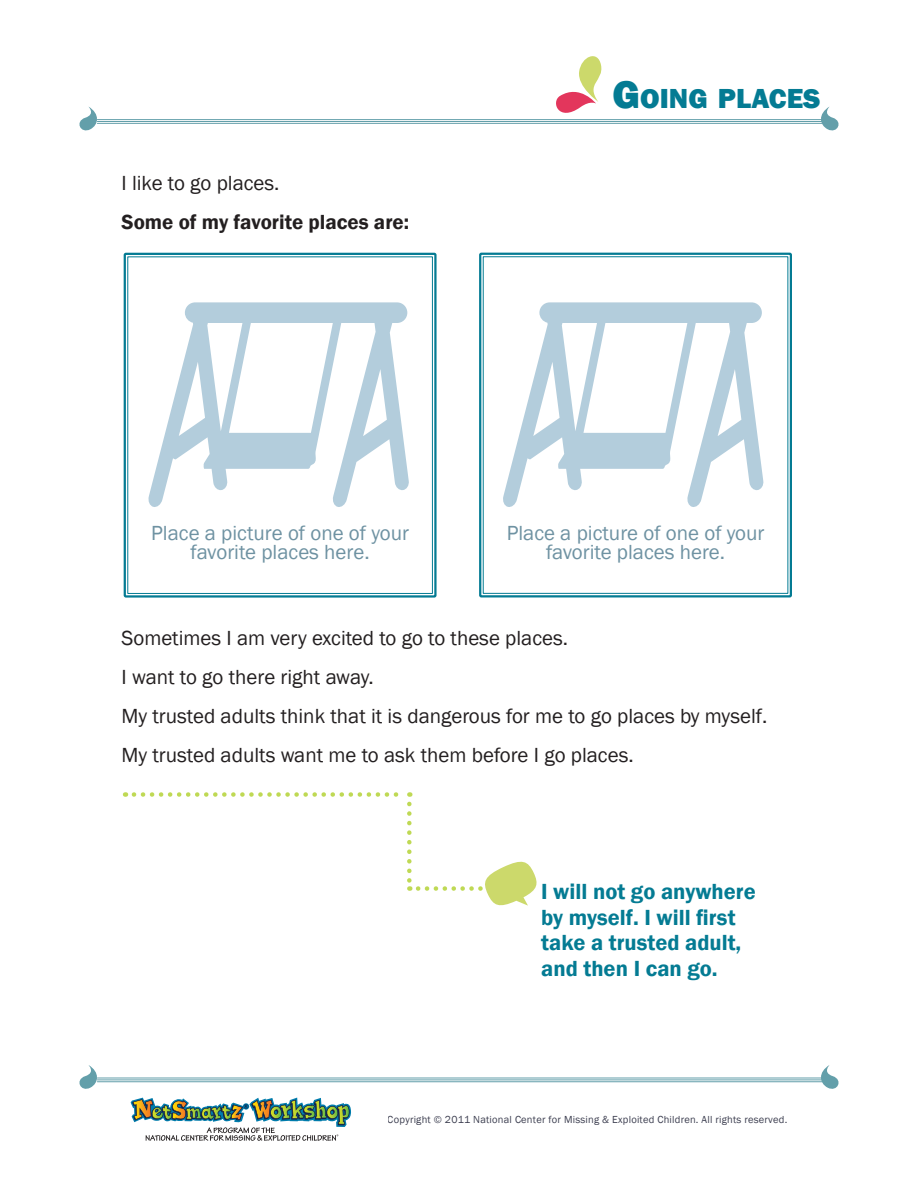
<style>
.page{position:relative;width:918px;height:1188px;background:#fff}
.page>*{position:absolute;margin:0;border:0;box-sizing:border-box;transform-origin:0 0}
.heading{font:800 28.35px "Franklin Gothic";color:#047b93}
.text{font:600 22.5px/25.5px "Franklin Gothic";color:#047b93}
.text-2{font:21px "Franklin Gothic";color:#231f20}
.t1{font:21px/18.8px "Franklin Gothic";color:#6e92a2;text-align:center}
.text-3{font:600 21px "Franklin Gothic";color:#231f20}
.t2{font:10.5px "Franklin Gothic";letter-spacing:.02em;color:#393b4d}
.s1{font-size:40.5px}
</style>
<div class="page">
<hr style="left:97px;top:119px;width:725px;height:1px;background:#639faa">
<hr style="left:97px;top:121px;width:725px;height:1px;background:#639faa">
<hr style="left:97px;top:123px;width:725px;height:1px;background:#639faa">
<hr style="left:97px;top:1078px;width:725px;height:1px;background:#639faa">
<hr style="left:97px;top:1080px;width:725px;height:1px;background:#639faa">
<hr style="left:97px;top:1081px;width:725px;height:1px;background:#639faa">
<svg style="left:818px;top:106px;width:21px;height:25px"></svg>
<svg style="left:818px;top:1065px;width:21px;height:24px"></svg>
<svg style="left:131px;top:1098px;width:220px;height:43px"></svg>
<svg style="left:79px;top:1065px;width:21px;height:24px"></svg>
<svg style="left:551px;top:56px;width:53px;height:67px"></svg>
<svg style="left:134px;top:792px;width:276px;height:5px"></svg>
<svg style="left:407px;top:804px;width:5px;height:87px"></svg>
<svg style="left:418px;top:861px;width:119px;height:45px"></svg>
<div style="left:124px;top:253px;width:313px;height:345px;border:2px solid #047b93"></div>
<div style="left:127px;top:256px;width:306px;height:338px;border:1px solid #047b93"></div>
<div style="left:479px;top:253px;width:313px;height:344px;border:2px solid #047b93"></div>
<svg style="left:148px;top:302px;width:261px;height:205px"></svg>
<svg style="left:503px;top:302px;width:261px;height:205px"></svg>
<svg style="left:79px;top:106px;width:21px;height:25px"></svg>
<p class="text-2" style="left:122px;top:170px;width:160px">I like to go places.</p>
<p class="text-3" style="left:122px;top:209px;width:289px">Some of my favorite places are:</p>
<p class="heading" style="left:613px;top:80px;width:209px"><span class="s1">G</span>OING PLACES</p>
<p class="t1" style="left:151px;top:525px;width:259px">Place a picture of one of your favorite places here.</p>
<p class="t1" style="left:507px;top:525px;width:259px">Place a picture of one of your favorite places here.</p>
<p class="text-2" style="left:122px;top:625px;width:448px">Sometimes I am very excited to go to these places.</p>
<p class="text-2" style="left:122px;top:664px;width:254px">I want to go there right away.</p>
<p class="text-2" style="left:122px;top:703px;width:647px">My trusted adults think that it is dangerous for me to go places by myself.</p>
<p class="text-2" style="left:122px;top:742px;width:514px">My trusted adults want me to ask them before I go places.</p>
<p class="text" style="left:541px;top:879px;width:216px">I will not go anywhere by myself. I will first take a trusted adult, and then I can go.</p>
<p class="t2" style="left:388px;top:1113px;width:401px">Copyright © 2011 National Center for Missing &amp; Exploited Children. All rights reserved.</p>
</div>
